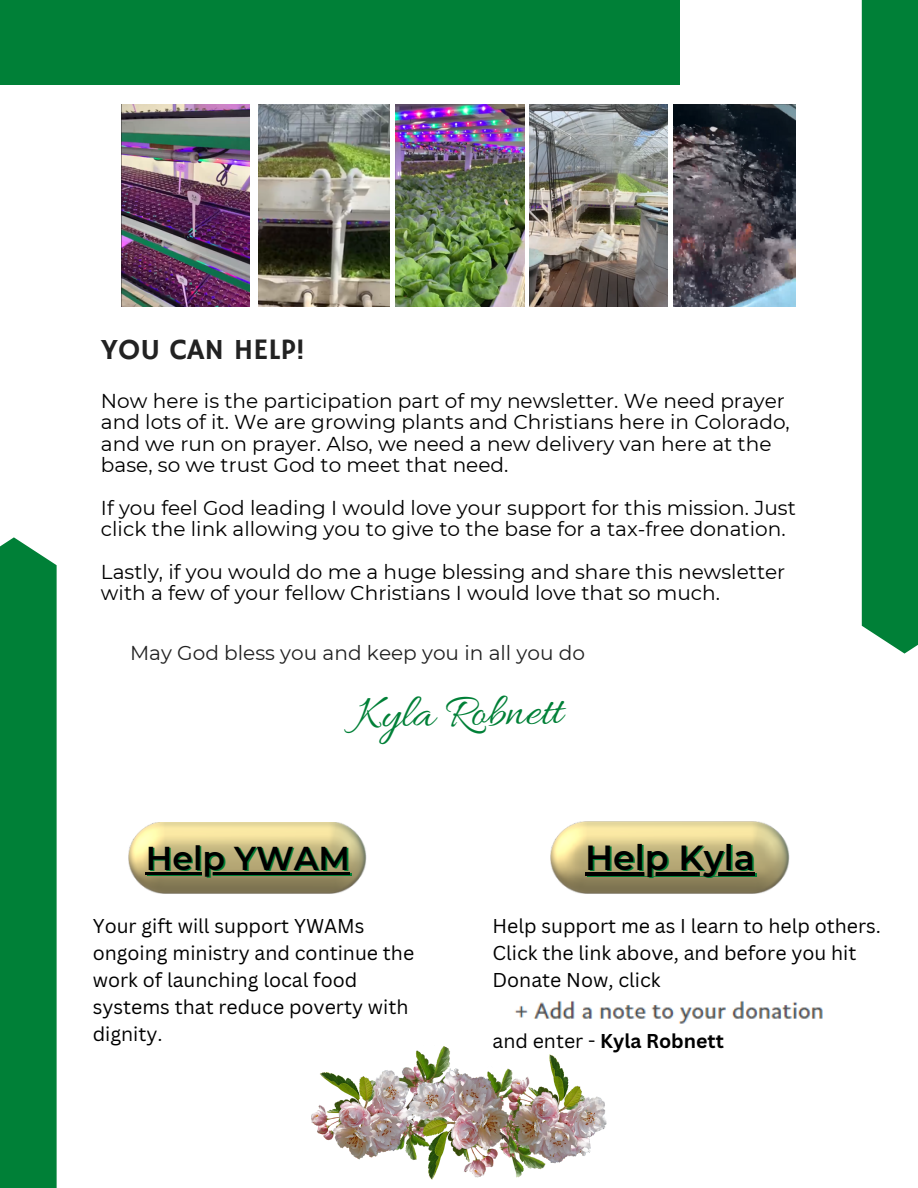
<style>
.page{position:relative;width:918px;height:1188px;background:#fff}
.page>*{position:absolute;margin:0;border:0;box-sizing:border-box;transform-origin:0 0}
.t1{font:47.85px "Allura";color:#008037}
.t2{font:600 34.8px "Montserrat";color:#000}
.t3{font:600 33px "Montserrat";color:#000}
.t4{font:29.7px "Hammersmith One";color:#222}
.t5{font:20.1px/21.3px "Montserrat";color:#000}
.t6{font:20.1px "Montserrat";color:#222}
.t7{font:19.5px/27px "Canva Sans";color:#000}
.t8{font:700 19.5px "Canva Sans";color:#000}
.s1{font-weight:400}
</style>
<div class="page">
<div style="left:0;top:537px;width:57px;height:651px;background:#008037"></div>
<div style="left:862px;top:0;width:56px;height:654px;background:#008037"></div>
<div style="left:0;top:0;width:679px;height:84px;background:#008037"></div>
<img style="left:395px;top:105px;width:130px;height:201px">
<img style="left:530px;top:105px;width:137px;height:201px">
<img style="left:673px;top:105px;width:123px;height:201px">
<img style="left:259px;top:105px;width:130px;height:201px">
<img style="left:122px;top:105px;width:128px;height:201px">
<img style="left:128px;top:823px;width:239px;height:71px">
<hr style="left:147px;top:874px;width:205px;height:2px;background:#008037">
<hr style="left:146px;top:872px;width:204px;height:2px;background:#000">
<img style="left:551px;top:822px;width:238px;height:72px">
<hr style="left:587px;top:874px;width:169px;height:3px;background:#008037">
<svg style="left:585px;top:872px;width:170px;height:4px"></svg>
<img style="left:514px;top:1001px;width:309px;height:23px">
<img style="left:311px;top:1046px;width:296px;height:134px">
<h3 class="t4" style="left:101px;top:332px;width:206px">YOU CAN HELP!</h3>
<p class="t5" style="left:101px;top:390px;width:690px">Now here is the participation part of my newsletter. We need prayer and lots of it. We are growing plants and Christians here in Colorado, and we run on prayer. Also, we need a new delivery van here at the base, so we trust God to meet that need.</p>
<p class="t5" style="left:101px;top:497px;width:696px">If you feel God leading I would love your support for this mission. Just click the link allowing you to give to the base for a tax-free donation.</p>
<p class="t5" style="left:101px;top:561px;width:686px">Lastly, if you would do me a huge blessing and share this newsletter with a few of your fellow Christians I would love that so much.</p>
<p class="t6" style="left:130px;top:641px;width:457px">May God bless you and keep you in all you do</p>
<h1 class="t1" style="left:354px;top:688px;width:209px;rotate:-1deg">Kyla Robnett</h1>
<h3 class="t3" style="left:146px;top:838px;width:206px">Help YWAM</h3>
<h2 class="t2" style="left:585px;top:836px;width:171px">Help Kyla</h2>
<p class="t7" style="left:93px;top:912px;width:323px">Your gift will support YWAMs ongoing ministry and continue the work of launching local food systems that reduce poverty with dignity.</p>
<p class="t7" style="left:492px;top:912px;width:390px">Help support me as I learn to help others.<br>Click the link above, and before you hit<br>Donate Now, click</p>
<p class="t8" style="left:492px;top:1027px;width:233px"><span class="s1">and enter -</span> Kyla Robnett</p>
</div>
